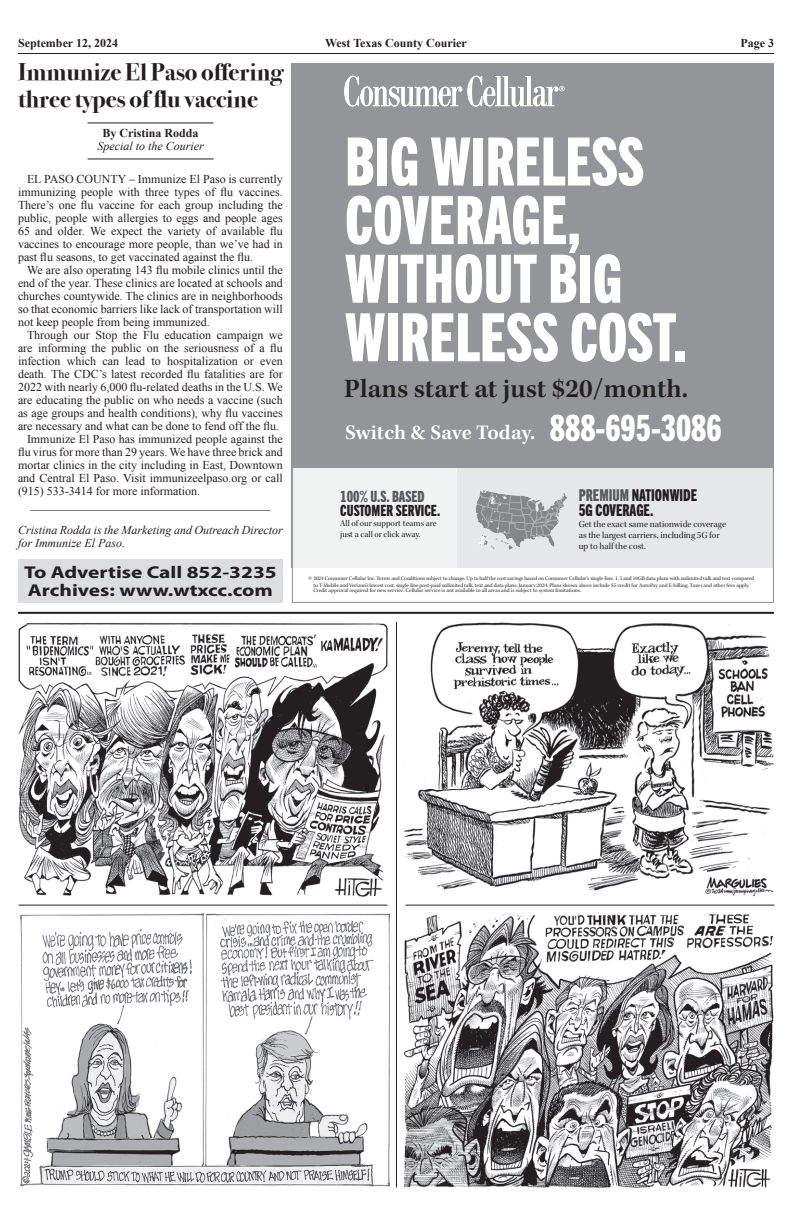
<style>
.page{position:relative;width:792px;height:1224px;background:#fff}
.page>*{position:absolute;margin:0;border:0;box-sizing:border-box;transform-origin:0 0}
.t1{font:66.8px/58.6px "Trade Gothic Next LT Pro Hv Cm";color:#fff}
.t2{font:600 27.1px "Kepler Std";color:#231f20}
.t3{font:24px/27px "Bodoni Svty Two ITCTT Bold";color:#231f20;scale:1.04 1}
.t4{font:600 21.3px "Kepler Std";color:#fff}
.t5{font:700 17.1px/18.5px "Myriad Pro";color:#231f20;scale:1.25 1}
.t6{font:16.4px/15px "Trade Gothic Next LT Pro Hv Cm";color:#231f20}
.t7{font:15.5px "Trade Gothic Next LT Pro Hv Cm";color:#231f20}
.t8{font:15.5px "Trade Gothic Next LT Pro Hv Cm";color:#57585a}
.t9{font:12px/13px "Times New Roman";color:#231f20;text-align:justify}
.t10{font:italic 12px/13px "Times New Roman";color:#231f20}
.t11{font:700 12px "Times New Roman";color:#231f20}
.t12{font:9.4px/11.1px "Kepler Std Subh";color:#231f20}
.t13{font:8.9px/10.5px "Kepler Std Subh";color:#231f20}
.t14{font:5.6px/6.5px "Kepler Std Subh";letter-spacing:.005em;color:#231f20;text-align:center}
.s1{font-family:"Trade Gothic Next LT Pro Hv Cm";font-weight:400;font-size:36.4px}
.s2{color:#57585a}
</style>
<div class="page">
<hr style="left:18px;top:53px;width:756px;height:1px;background:#231f20">
<hr style="left:18px;top:612px;width:756px;height:2px;background:#231f20">
<hr style="left:396px;top:622px;width:1px;height:565px;background:#231f20">
<hr style="left:18px;top:905px;width:369px;height:1px;background:#231f20">
<hr style="left:405px;top:905px;width:369px;height:1px;background:#231f20">
<img style="left:18px;top:622px;width:369px;height:275px">
<img style="left:21px;top:913px;width:369px;height:274px">
<img style="left:405px;top:622px;width:369px;height:275px">
<img style="left:405px;top:914px;width:369px;height:274px">
<div style="left:292px;top:63px;width:482px;height:505px;background:#939598"></div>
<svg style="left:344px;top:76px;width:221px;height:31px"></svg>
<div style="left:457px;top:469px;width:317px;height:99px;background:#e6e7e9"></div>
<div style="left:292px;top:469px;width:165px;height:99px;background:#f1f3f3"></div>
<svg style="left:494px;top:538px;width:19px;height:12px"></svg>
<svg style="left:475px;top:490px;width:9px;height:33px"></svg>
<svg style="left:478px;top:535px;width:6px;height:10px"></svg>
<hr style="left:88px;top:122px;width:126px;height:1px;background:#231f20">
<hr style="left:88px;top:158px;width:126px;height:1px;background:#231f20">
<div style="left:18px;top:559px;width:265px;height:44px;background:#dcdddf"></div>
<p class="t11" style="left:18px;top:36px;width:102px">September 12, 2024</p>
<p class="t11" style="left:325px;top:36px;width:143px">West Texas County Courier</p>
<p class="t11" style="left:740px;top:36px;width:35px">Page 3</p>
<h3 class="t3" style="left:18px;top:57px;width:256px">Immunize El Paso offering three types of flu vaccine</h3>
<p class="t11" style="left:103px;top:126px;width:98px">By Cristina Rodda</p>
<p class="t10" style="left:97px;top:140px;width:108px">Special to the Courier</p>
<p class="t9" style="left:18px;top:172px;width:266px;text-indent:9px">EL PASO COUNTY – Immunize El Paso is currently immunizing people with three types of flu vaccines.<br>There’s one flu vaccine for each group including the public, people with allergies to eggs and people ages 65 and older. We expect the variety of available flu vaccines to encourage more people, than we’ve had in past flu seasons, to get vaccinated against the flu.</p>
<p class="t9" style="left:18px;top:263px;width:266px;text-indent:9px">We are also operating 143 flu mobile clinics until the end of the year. These clinics are located at schools and churches countywide. The clinics are in neighborhoods so that economic barriers like lack of transportation will not keep people from being immunized.</p>
<p class="t9" style="left:27px;top:328px;width:257px">Through our Stop the Flu education campaign we</p>
<p class="t9" style="left:18px;top:341px;width:266px">are informing the public on the seriousness of a flu</p>
<p class="t9" style="left:18px;top:354px;width:266px">infection which can lead to hospitalization or even</p>
<p class="t9" style="left:18px;top:367px;width:266px">death. The CDC’s latest recorded flu fatalities are for</p>
<p class="t9" style="left:18px;top:380px;width:266px">2022 with nearly 6,000 flu-related deaths in the U.S. We</p>
<p class="t9" style="left:18px;top:393px;width:266px">are educating the public on who needs a vaccine (such</p>
<p class="t9" style="left:18px;top:406px;width:266px">as age groups and health conditions), why flu vaccines</p>
<p class="t9" style="left:18px;top:419px;width:263px">are necessary and what can be done to fend off the flu.</p>
<p class="t9" style="left:27px;top:432px;width:257px">Immunize El Paso has immunized people against the</p>
<p class="t9" style="left:18px;top:445px;width:266px">flu virus for more than 29 years. We have three brick and</p>
<p class="t9" style="left:18px;top:458px;width:266px">mortar clinics in the city including in East, Downtown</p>
<p class="t9" style="left:18px;top:471px;width:266px">and Central El Paso. Visit immunizeelpaso.org or call</p>
<p class="t9" style="left:18px;top:484px;width:184px">(915) 533-3414 for more information.</p>
<p class="t9" style="left:30px;top:497px;width:242px">________________________________________</p>
<p class="t10" style="left:18px;top:523px;width:266px">Cristina Rodda is the Marketing and Outreach Director for Immunize El Paso.</p>
<h3 class="t5" style="left:24px;top:562px;width:204px">To Advertise Call 852-3235<br>Archives: www.wtxcc.com</h3>
<h1 class="t1" style="left:345px;top:128px;width:344px">BIG WIRELESS<br>COVERAGE,<br>WITHOUT BIG<br>WIRELESS COST.</h1>
<h2 class="t2" style="left:344px;top:373px;width:346px">Plans start at just $20/month.</h2>
<h3 class="t4" style="left:345px;top:420px;width:378px">Switch &amp; Save Today. <span class="s1">888-695-3086</span></h3>
<p class="t8" style="left:340px;top:486px;width:86px">100% U.S. BASED</p>
<p class="t7" style="left:340px;top:500px;width:102px">CUSTOMER SERVICE.</p>
<p class="t13" style="left:340px;top:518px;width:98px">All of our support teams are just a call or click away.</p>
<h3 class="t6" style="left:579px;top:486px;width:120px"><span class="s2">PREMIUM</span> NATIONWIDE<br>5G COVERAGE.</h3>
<p class="t12" style="left:579px;top:519px;width:149px">Get the exact same nationwide coverage as the largest carriers, including 5G for up to half the cost.</p>
<p class="t14" style="left:309px;top:575px;width:447px">© 2024 Consumer Cellular Inc. Terms and Conditions subject to change. Up to half the cost savings based on Consumer Cellular’s single-line, 1, 5 and 10GB data plans with unlimited talk and text compared to T-Mobile and Verizon’s lowest cost, single-line post-paid unlimited talk, text and data plans, January 2024. Plans shown above include $5 credit for AutoPay and E-billing. Taxes and other fees apply.</p>
<p class="t14" style="left:313px;top:587px;width:269px">Credit approval required for new service. Cellular service is not available in all areas and is subject to system limitations.</p>
</div>
